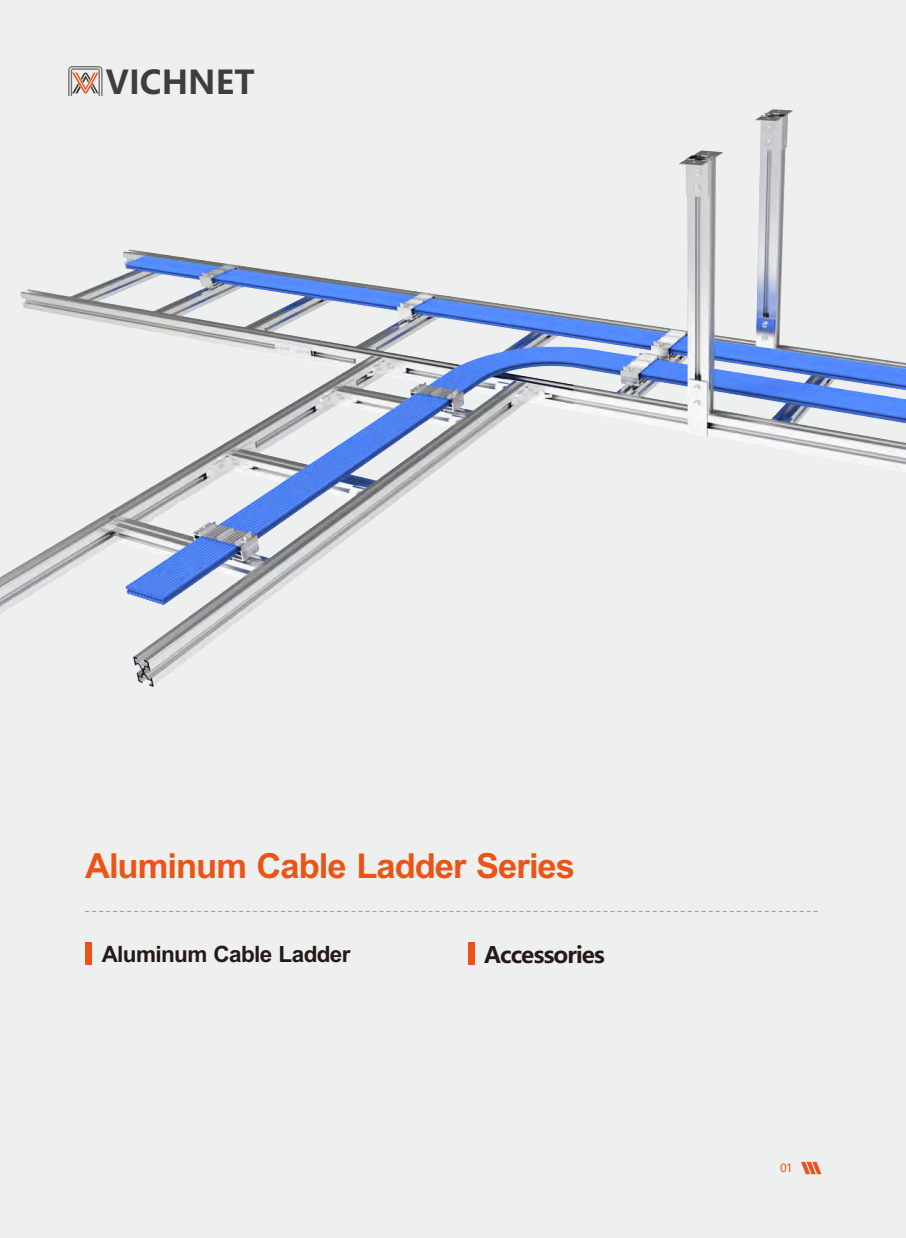
<style>
.page{position:relative;width:906px;height:1238px;background:#fff}
.page>*{position:absolute;margin:0;border:0;box-sizing:border-box;transform-origin:0 0}
.t1{font:700 34.5px "Arial";letter-spacing:-.03em;color:#ea5517}
.t2{font:700 32.4px "Microsoft Ya Hei";color:#403c3c}
.t3{font:700 22.5px "Arial";letter-spacing:-.03em;color:#231916}
.t4{font:700 22.5px "Microsoft Ya Hei";letter-spacing:-.045em;color:#231916}
.t5{font:15px "Microsoft Ya Hei";color:#a0a0a1;scale:.95 1}
.t6{font:11.25px "Microsoft Ya Hei";color:#ea5517}
</style>
<div class="page">
<div style="left:0;top:0;width:906px;height:1237px;background:#eeefef"></div>
<img style="left:0;top:109px;width:906px;height:578px">
<div style="left:85px;top:942px;width:7px;height:23px;background:#ea5517"></div>
<div style="left:467px;top:942px;width:7px;height:23px;background:#ea5517"></div>
<svg style="left:801px;top:1161px;width:20px;height:13px"></svg>
<svg style="left:68px;top:66px;width:35px;height:30px"></svg>
<h2 class="t2" style="left:106px;top:68px;width:150px">VICHNET</h2>
<h1 class="t1" style="left:85px;top:852px;width:491px">Aluminum Cable Ladder Series</h1>
<p class="t5" style="left:84px;top:904px;width:775px">---------------------------------------------------------------------------------------------------------</p>
<h3 class="t3" style="left:102px;top:945px;width:250px">Aluminum Cable Ladder</h3>
<h3 class="t4" style="left:484px;top:944px;width:122px">Accessories</h3>
<p class="t6" style="left:780px;top:1163px;width:14px">01</p>
</div>
